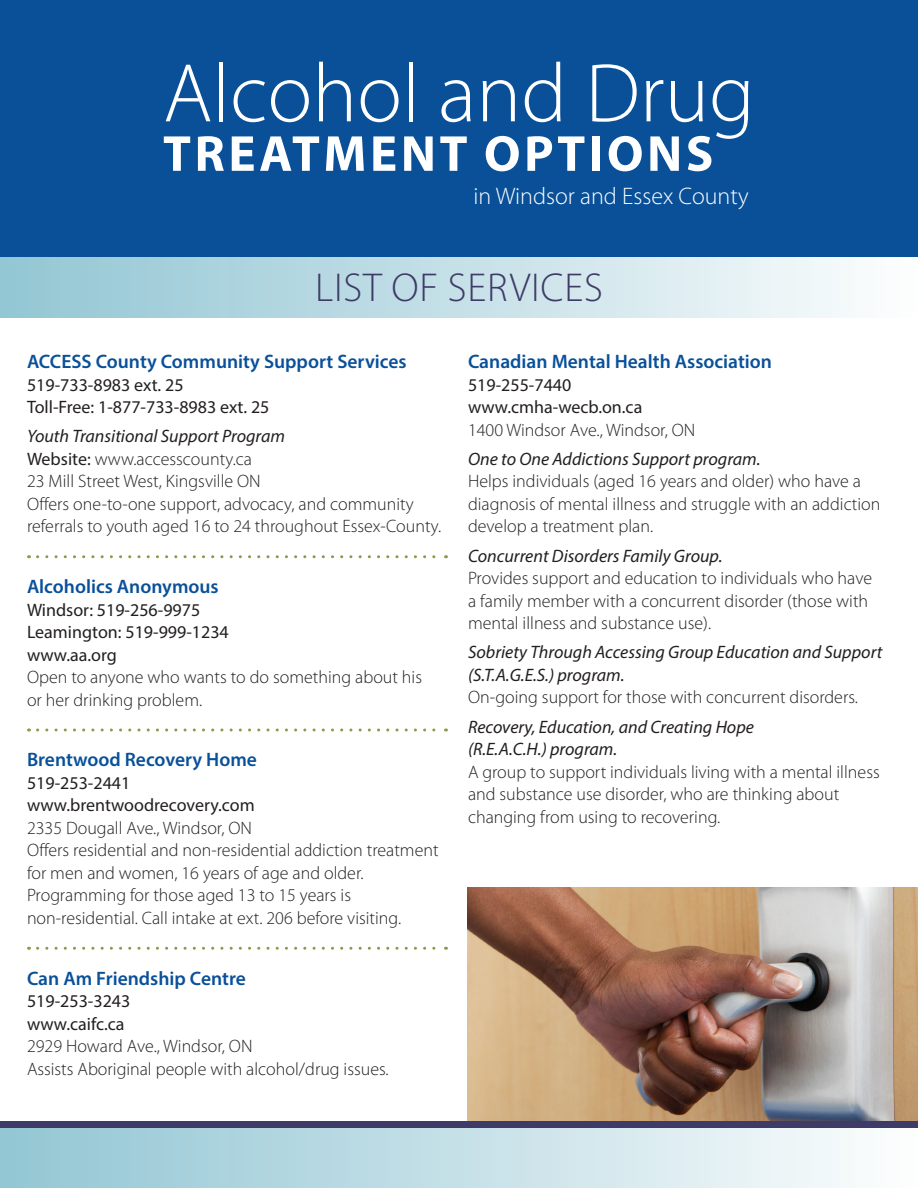
<style>
.page{position:relative;width:918px;height:1188px;background:#fff}
.page>*{position:absolute;margin:0;border:0;box-sizing:border-box;transform-origin:0 0}
.t1{font:300 84px "Myriad Pro";color:#fff}
.t2{font:700 51px "Myriad Pro";letter-spacing:.07em;color:#fff}
.t3{font:300 40.5px "Myriad Pro";letter-spacing:.02em;color:#3f3b68}
.t4{font:300 24px "Myriad Pro";color:#fff}
.t5{font:600 19.5px "Myriad Pro";color:#095099}
.t6{font:300 18px/22.5px "Myriad Pro";color:#231f20}
.t7{font:18px/22.5px "Myriad Pro";color:#231f20}
.t8{font:italic 18px/22.5px "Myriad Pro";color:#231f20}
.s1{font-weight:400;font-style:italic}
.s2{font-weight:400}
</style>
<div class="page">
<img style="left:468px;top:888px;width:450px;height:233px">
<div style="left:0;top:0;width:918px;height:257px;background:#095099"></div>
<div style="left:0;top:257px;width:918px;height:61px;background:linear-gradient(to right,#91c5d3,#fcfdfd)"></div>
<svg style="left:38px;top:555px;width:409px;height:3px"></svg>
<svg style="left:38px;top:729px;width:409px;height:3px"></svg>
<svg style="left:38px;top:947px;width:409px;height:3px"></svg>
<div style="left:0;top:1128px;width:918px;height:60px;background:linear-gradient(to right,#91c5d3,#fcfdfd)"></div>
<div style="left:0;top:1121px;width:918px;height:7px;background:#3f3b68"></div>
<h1 class="t1" style="left:163px;top:43px;width:593px">Alcohol and Drug</h1>
<h2 class="t2" style="left:163px;top:120px;width:552px">TREATMENT OPTIONS</h2>
<h3 class="t4" style="left:473px;top:181px;width:277px">in Windsor and Essex County</h3>
<h3 class="t3" style="left:315px;top:264px;width:289px">LIST OF SERVICES</h3>
<p class="t5" style="left:27px;top:349px;width:381px">ACCESS County Community Support Services</p>
<p class="t7" style="left:27px;top:373px;width:244px">519-733-8983 ext. 25<br>Toll-Free: 1-877-733-8983 ext. 25</p>
<p class="t6" style="left:27px;top:425px;width:416px"><span class="s1">Youth Transitional Support Program<br></span><span class="s2">Website:</span> www.accesscounty.ca<br>23 Mill Street West, Kingsville ON<br>Offers one-to-one support, advocacy, and community referrals to youth aged 16 to 24 throughout Essex-County.</p>
<p class="t5" style="left:27px;top:574px;width:193px">Alcoholics Anonymous</p>
<p class="t7" style="left:27px;top:598px;width:203px">Windsor: 519-256-9975<br>Leamington: 519-999-1234 www.aa.org</p>
<p class="t6" style="left:27px;top:666px;width:397px">Open to anyone who wants to do something about his or her drinking problem.</p>
<p class="t5" style="left:27px;top:748px;width:232px">Brentwood Recovery Home</p>
<p class="t7" style="left:27px;top:771px;width:229px">519-253-2441 www.brentwoodrecovery.com</p>
<p class="t6" style="left:27px;top:817px;width:413px">2335 Dougall Ave., Windsor, ON<br>Offers residential and non-residential addiction treatment for men and women, 16 years of age and older.<br>Programming for those aged 13 to 15 years is non-residential. Call intake at ext. 206 before visiting.</p>
<p class="t5" style="left:27px;top:966px;width:220px">Can Am Friendship Centre</p>
<p class="t7" style="left:27px;top:990px;width:105px">519-253-3243 www.caifc.ca</p>
<p class="t6" style="left:27px;top:1035px;width:363px">2929 Howard Ave., Windsor, ON<br>Assists Aboriginal people with alcohol/drug issues.</p>
<p class="t5" style="left:468px;top:349px;width:306px">Canadian Mental Health Association</p>
<p class="t7" style="left:468px;top:373px;width:176px">519-255-7440 www.cmha-wecb.on.ca</p>
<p class="t6" style="left:468px;top:418px;width:229px">1400 Windsor Ave., Windsor, ON</p>
<p class="t8" style="left:468px;top:447px;width:294px">One to One Addictions Support program.</p>
<p class="t6" style="left:468px;top:470px;width:414px">Helps individuals (aged 16 years and older) who have a diagnosis of mental illness and struggle with an addiction develop a treatment plan.</p>
<p class="t8" style="left:468px;top:544px;width:256px">Concurrent Disorders Family Group.</p>
<p class="t6" style="left:468px;top:567px;width:406px">Provides support and education to individuals who have a family member with a concurrent disorder (those with mental illness and substance use).</p>
<p class="t8" style="left:468px;top:641px;width:416px">Sobriety Through Accessing Group Education and Support (S.T.A.G.E.S.) program.</p>
<p class="t6" style="left:468px;top:686px;width:392px">On-going support for those with concurrent disorders.</p>
<p class="t8" style="left:468px;top:715px;width:288px">Recovery, Education, and Creating Hope (R.E.A.C.H.) program.</p>
<p class="t6" style="left:468px;top:760px;width:413px">A group to support individuals living with a mental illness and substance use disorder, who are thinking about changing from using to recovering.</p>
</div>
